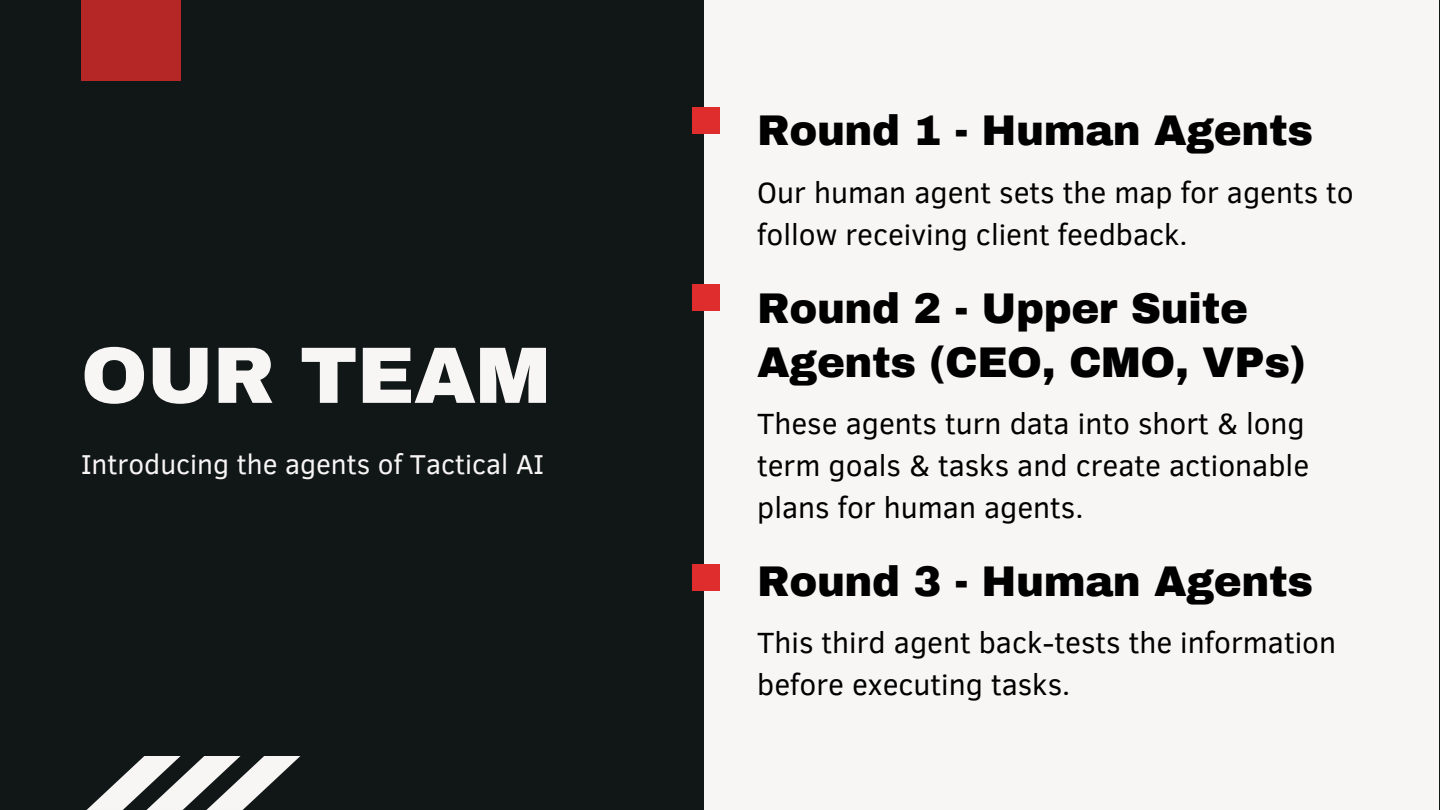
<style>
.page{position:relative;width:1440px;height:810px;background:#111717}
.page>*{position:absolute;margin:0;border:0;box-sizing:border-box;transform-origin:0 0}
.t1{font:900 80px "Archivo";letter-spacing:-.01em;color:#f8f5f5}
.t2{font:900 42px/54px "Archivo";letter-spacing:-.01em;color:#000}
.t3{font:30px/42px "Clear Sans";color:#000}
.t4{font:28px "Clear Sans";color:#f8f5f5}
</style>
<div class="page">
<svg style="left:87px;top:756px;width:213px;height:54px"></svg>
<div style="left:81px;top:0;width:100px;height:81px;background:#b52727"></div>
<div style="left:705px;top:0;width:734px;height:810px;background:#f8f5f5"></div>
<div style="left:692px;top:107px;width:28px;height:27px;background:#df2c2c"></div>
<div style="left:692px;top:284px;width:28px;height:27px;background:#df2c2c"></div>
<div style="left:692px;top:564px;width:28px;height:27px;background:#df2c2c"></div>
<p class="t1" style="left:81px;top:333px;width:471px">OUR TEAM</p>
<p class="t4" style="left:81px;top:444px;width:465px">Introducing the agents of Tactical AI</p>
<p class="t2" style="left:757px;top:104px;width:557px">Round 1 - Human Agents</p>
<p class="t3" style="left:757px;top:170px;width:598px">Our human agent sets the map for agents to follow receiving client feedback.</p>
<p class="t2" style="left:757px;top:282px;width:550px">Round 2 - Upper Suite<br>Agents (CEO, CMO, VPs)</p>
<p class="t3" style="left:757px;top:401px;width:553px">These agents turn data into short &amp; long term goals &amp; tasks and create actionable plans for human agents.</p>
<p class="t2" style="left:757px;top:555px;width:557px">Round 3 - Human Agents</p>
<p class="t3" style="left:757px;top:620px;width:580px">This third agent back-tests the information before executing tasks.</p>
</div>
